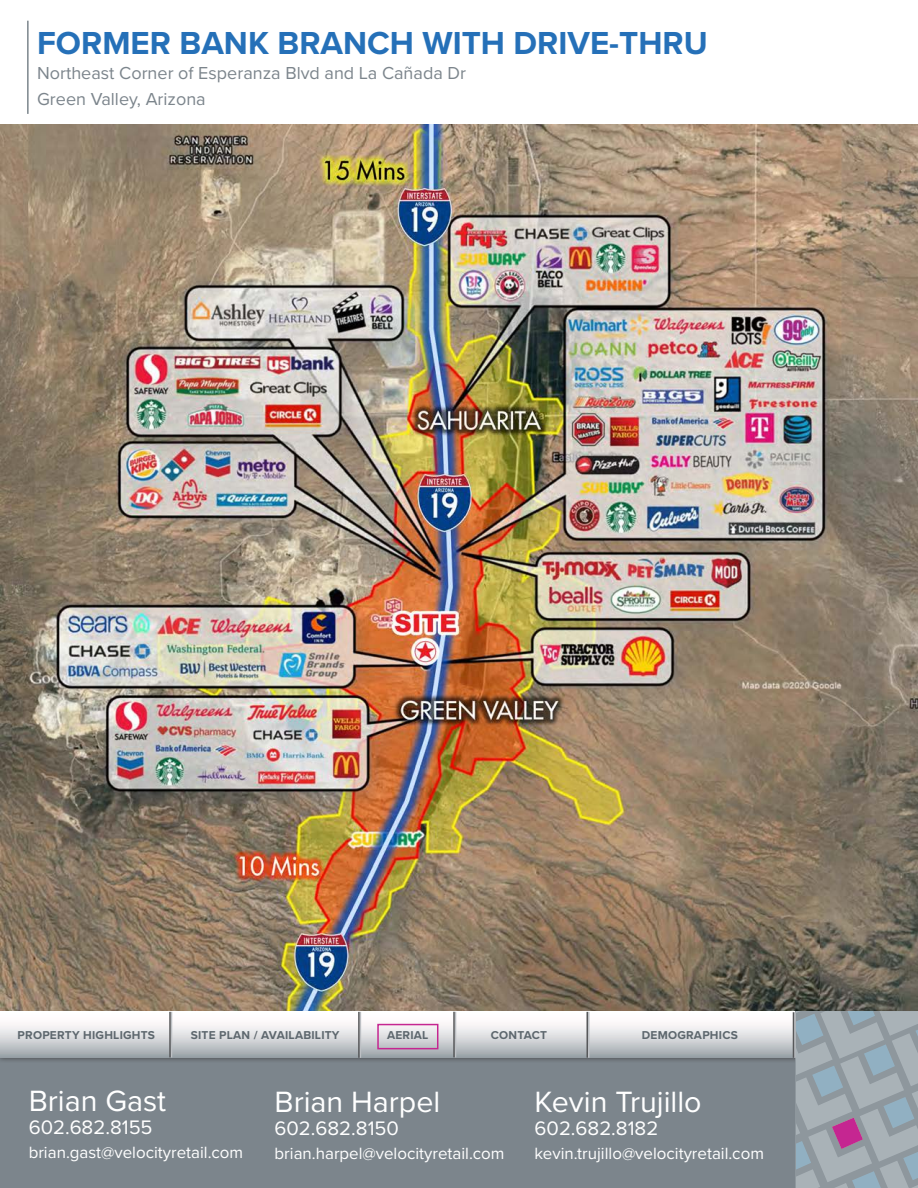
<style>
.page{position:relative;width:918px;height:1188px;background:#fff}
.page>*{position:absolute;margin:0;border:0;box-sizing:border-box;transform-origin:0 0}
.t1{font:700 33px "Proxima Nova";color:#2570b8}
.t2{font:30.45px "Proxima Nova";color:#fff}
.t3{font:20.25px "Proxima Nova";color:#fff}
.t4{font:18px "Proxima Nova";color:#7c858c}
.t5{font:16.95px "Proxima Nova";color:#fff}
.t6{font:700 11.85px "Proxima Nova";letter-spacing:.02em;color:#5d676e}
</style>
<div class="page">
<div style="left:0;top:1010px;width:918px;height:178px;background:#7c858c"></div>
<div style="left:0;top:1006px;width:918px;height:57px;background:#231f20;opacity:.75"></div>
<div style="left:0;top:1012px;width:918px;height:46px;background:linear-gradient(to bottom,#fff,#a4abb0)"></div>
<svg style="left:796px;top:1011px;width:122px;height:177px;background:#9ca4ae"></svg>
<hr style="left:794px;top:1012px;width:2px;height:46px;background:#bdc0c4">
<hr style="left:171px;top:1012px;width:1px;height:45px;background:#bdc0c4">
<hr style="left:169px;top:1012px;width:2px;height:45px;background:#57585a">
<hr style="left:793px;top:1012px;width:1px;height:46px;background:#57585a">
<hr style="left:360px;top:1012px;width:1px;height:46px;background:#bdc0c4">
<hr style="left:358px;top:1012px;width:2px;height:46px;background:#57585a">
<hr style="left:455px;top:1012px;width:1px;height:45px;background:#bdc0c4">
<hr style="left:453px;top:1012px;width:2px;height:45px;background:#57585a">
<hr style="left:588px;top:1012px;width:2px;height:46px;background:#bdc0c4">
<hr style="left:586px;top:1012px;width:2px;height:46px;background:#57585a">
<div style="left:377px;top:1024px;width:61px;height:25px;border:2px solid #c52691"></div>
<img style="left:0;top:124px;width:918px;height:886px">
<hr style="left:27px;top:21px;width:2px;height:93px;background:#7c858c">
<p class="t1" style="left:37px;top:18px;width:672px">FORMER BANK BRANCH WITH DRIVE-THRU</p>
<p class="t4" style="left:37px;top:60px;width:430px">Northeast Corner of Esperanza Blvd and La Cañada Dr</p>
<p class="t4" style="left:37px;top:85px;width:170px">Green Valley, Arizona</p>
<p class="t6" style="left:18px;top:1027px;width:139px">PROPERTY HIGHLIGHTS</p>
<p class="t6" style="left:191px;top:1027px;width:150px">SITE PLAN / AVAILABILITY</p>
<p class="t6" style="left:387px;top:1026px;width:43px">AERIAL</p>
<p class="t6" style="left:491px;top:1026px;width:58px">CONTACT</p>
<p class="t6" style="left:642px;top:1026px;width:98px">DEMOGRAPHICS</p>
<h2 class="t2" style="left:29px;top:1078px;width:139px">Brian Gast</h2>
<p class="t3" style="left:29px;top:1113px;width:125px">602.682.8155</p>
<p class="t5" style="left:29px;top:1140px;width:216px">brian.gast@velocityretail.com</p>
<h2 class="t2" style="left:275px;top:1079px;width:167px">Brian Harpel</h2>
<p class="t3" style="left:275px;top:1113px;width:126px">602.682.8150</p>
<p class="t5" style="left:275px;top:1141px;width:232px">brian.harpel@velocityretail.com</p>
<h2 class="t2" style="left:535px;top:1079px;width:169px">Kevin Trujillo</h2>
<p class="t3" style="left:535px;top:1113px;width:125px">602.682.8182</p>
<p class="t5" style="left:535px;top:1141px;width:231px">kevin.trujillo@velocityretail.com</p>
</div>
